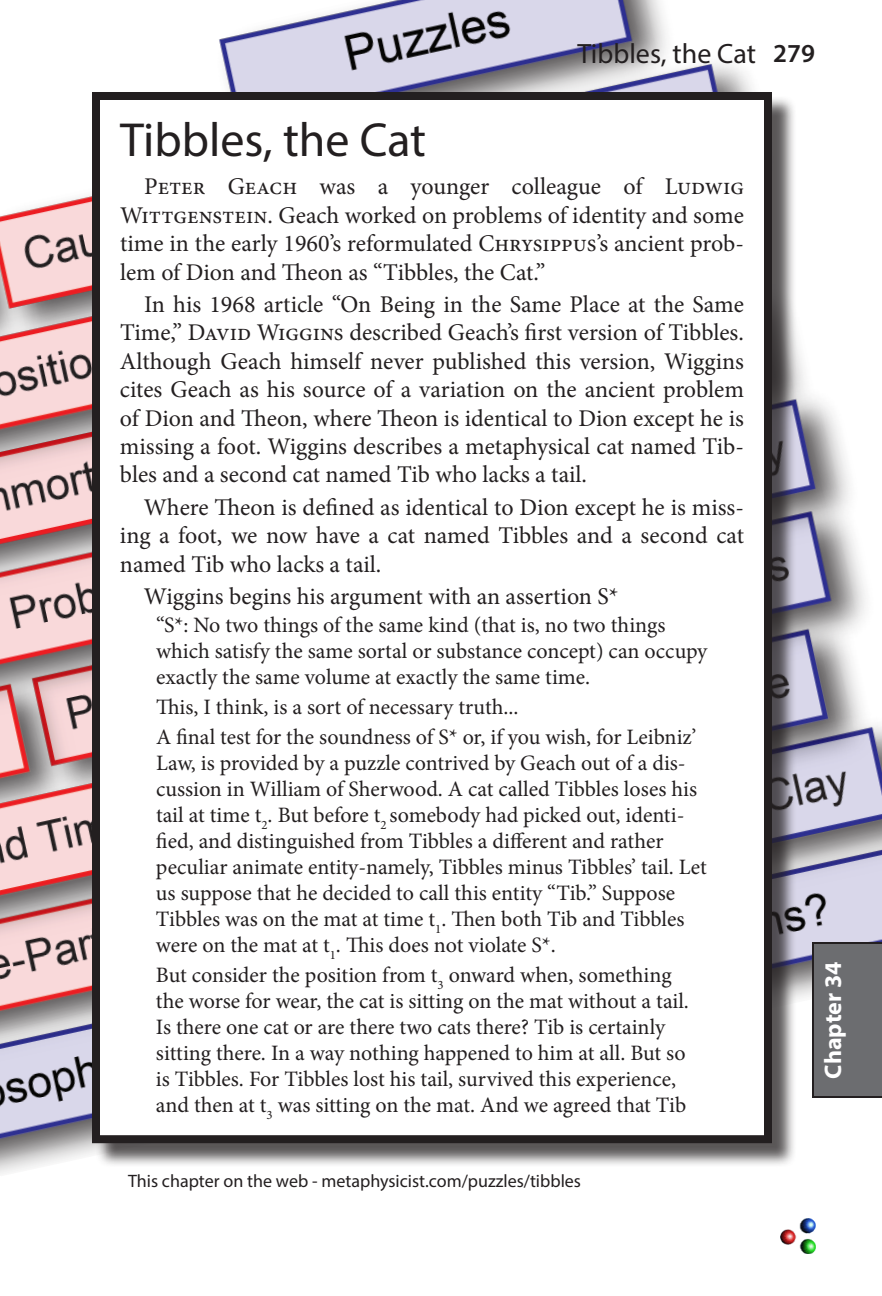
<style>
.page{position:relative;width:882px;height:1296px;background:#fff}
.page>*{position:absolute;margin:0;border:0;box-sizing:border-box;transform-origin:0 0}
.t1{font:48px "Myriad Pro";color:#231f20}
.t2{font:28px "Myriad Pro";color:#231f20}
.t3{font:24px/28.4px "Minion Pro";letter-spacing:-.005em;color:#231f20;text-align:justify}
.t4{font:700 24px "Myriad Pro";color:#fff}
.t5{font:22px/26px "Minion Pro";letter-spacing:-.005em;color:#231f20}
.t6{font:18px "Myriad Pro";color:#231f20}
.s1{font-weight:600;font-size:26px}
</style>
<div class="page">
<img style="left:0;top:0;width:882px;height:1174px">
<div style="left:95px;top:95px;width:702px;height:1073px;background:#231f20;opacity:.75"></div>
<div style="left:96px;top:96px;width:672px;height:1043px;background:#fff"></div>
<div style="left:92px;top:92px;width:680px;height:1051px;border:8px solid #231f20"></div>
<img style="left:780px;top:1218px;width:35px;height:36px">
<div style="left:812px;top:942px;width:70px;height:156px;background:#6c6d70"></div>
<p class="t2" style="left:577px;top:36px;width:239px">Tibbles, the Cat <span class="s1">279</span></p>
<h1 class="t1" style="left:120px;top:110px;width:308px">Tibbles, the Cat</h1>
<p class="t3" style="left:120px;top:173px;width:625px;text-indent:24px">Peter Geach was a younger colleague of Ludwig Wittgenstein. Geach worked on problems of identity and some time in the early 1960’s reformulated Chrysippus’s ancient prob&shy;lem of Dion and Theon as “Tibbles, the Cat.”</p>
<p class="t3" style="left:120px;top:290px;width:626px;text-indent:24px">In his 1968 article “On Being in the Same Place at the Same Time,” David Wiggins described Geach’s first version of Tibbles.<br>Although Geach himself never published this version, Wiggins cites Geach as his source of a variation on the ancient problem of Dion and Theon, where Theon is identical to Dion except he is missing a foot. Wiggins describes a metaphysical cat named Tib&shy;bles and a second cat named Tib who lacks a tail.</p>
<p class="t3" style="left:120px;top:493px;width:626px;text-indent:24px">Where Theon is defined as identical to Dion except he is miss&shy;ing a foot, we now have a cat named Tibbles and a second cat named Tib who lacks a tail.</p>
<p class="t3" style="left:144px;top:582px;width:476px">Wiggins begins his argument with an assertion S*</p>
<p class="t5" style="left:156px;top:612px;width:553px">“S*: No two things of the same kind (that is, no two things which satisfy the same sortal or substance concept) can occupy exactly the same volume at exactly the same time.</p>
<p class="t5" style="left:156px;top:692px;width:542px;line-height:30px">This, I think, is a sort of necessary truth...<br>A final test for the soundness of S* or, if you wish, for Leibniz’</p>
<p class="t5" style="left:156px;top:750px;width:553px">Law, is provided by a puzzle contrived by Geach out of a dis&shy;cussion in William of Sherwood. A cat called Tibbles loses his tail at time t<sub>2</sub>. But before t<sub>2</sub> somebody had picked out, identi&shy;fied, and distinguished from Tibbles a different and rather peculiar animate entity-namely, Tibbles minus Tibbles’ tail. Let us suppose that he decided to call this entity “Tib.” Suppose Tibbles was on the mat at time t<sub>1</sub>. Then both Tib and Tibbles were on the mat at t<sub>1</sub>. This does not violate S*.</p>
<p class="t5" style="left:156px;top:962px;width:534px">But consider the position from t<sub>3</sub> onward when, something the worse for wear, the cat is sitting on the mat without a tail.<br>Is there one cat or are there two cats there? Tib is certainly sitting there. In a way nothing happened to him at all. But so is Tibbles. For Tibbles lost his tail, survived this experience, and then at t<sub>3</sub> was sitting on the mat. And we agreed that Tib</p>
<p class="t6" style="left:128px;top:1170px;width:455px">This chapter on the web - metaphysicist.com/puzzles/tibbles</p>
<p class="t4" style="left:817px;top:1079px;width:119px;rotate:-90deg">Chapter 34</p>
</div>
